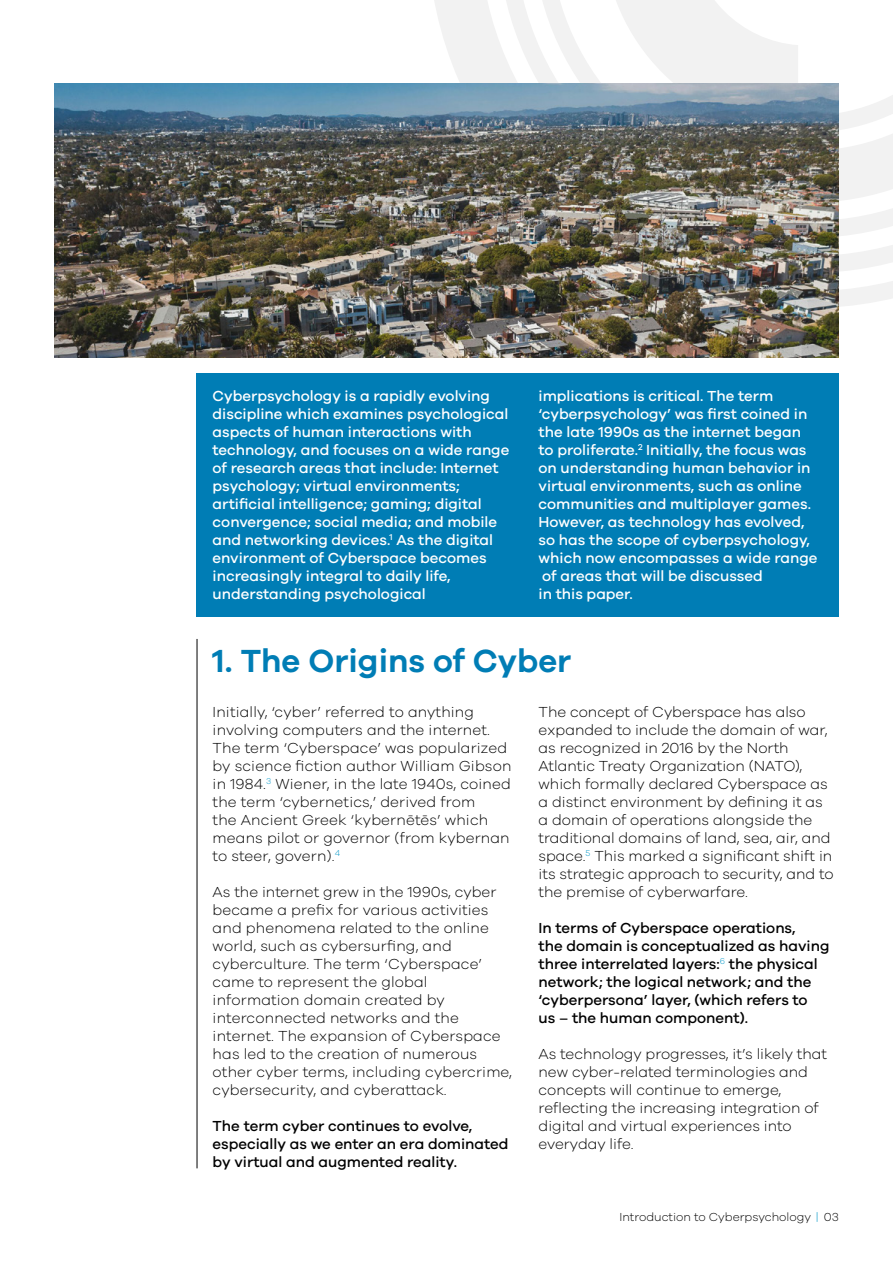
<style>
.page{position:relative;width:893px;height:1263px;background:#fff}
.page>*{position:absolute;margin:0;border:0;box-sizing:border-box;transform-origin:0 0}
.t1{font:600 33px "Galano Grotesque";color:#007db5}
.t2{font:300 15px/18px "Galano Grotesque";color:#000}
.t3{font:500 15px/18px "Galano Grotesque";color:#fff}
.t4{font:500 15px/18px "Galano Grotesque";color:#000}
.t5{font:300 12px "Galano Grotesque";color:#000}
.s1{color:#0096c7}
</style>
<div class="page">
<div style="left:197px;top:373px;width:642px;height:244px;background:#007db5"></div>
<svg style="left:839px;top:95px;width:54px;height:212px"></svg>
<svg style="left:434px;top:0;width:99px;height:83px;fill:#f2f2f2"></svg>
<svg style="left:533px;top:0;width:265px;height:83px"></svg>
<hr style="left:197px;top:639px;width:1px;height:529px;background:#000">
<img style="left:54px;top:83px;width:785px;height:274px">
<p class="t3" style="left:213px;top:386px;width:298px">Cyberpsychology is a rapidly evolving discipline which examines psychological aspects of human interactions with technology, and focuses on a wide range of research areas that include: Internet psychology; virtual environments; artificial intelligence; gaming; digital convergence; social media; and mobile and networking devices.<sup>1</sup> As the digital environment of Cyberspace becomes increasingly integral to daily life, understanding psychological</p>
<p class="t3" style="left:539px;top:386px;width:270px">implications is critical. The term ‘cyberpsychology’ was first coined in the late 1990s as the internet began to proliferate.<sup>2</sup> Initially the focus was</p>
<p class="t3" style="left:539px;top:440px;width:281px;text-indent:160px">,<br>on understanding human behavior in virtual environments, such as online communities and multiplayer games.<br>However, as technology has evolved, so has the scope of cyberpsychology, which now encompasses a wide range of areas that will be discussed<br>in this paper.</p>
<h1 class="t1" style="left:213px;top:641px;width:360px">1. The Origins of Cyber</h1>
<p class="t2" style="left:213px;top:703px;width:300px">Initially ‘, cyber’ referred to anything involving computers and the internet.<br>The term ‘Cyberspace’ was popularized by science fiction author William Gibson in 1984.<sup>3</sup> Wiener in, the late 1940 ,s coined the term ‘cybernetics ’ , derived from<br>the Ancient Greek ‘kybernētēs’ which means pilot or governor (from kybernan to steer, govern . <sup>4</sup>(</p>
<p class="t2" style="left:213px;top:883px;width:301px">As the internet grew in the 1990 ,s cyber became a prefix for various activities and phenomena related to the online world, such as cybersurfing, and cyberculture. The term ‘Cyberspace‘ came to represent the global information domain created by interconnected networks and the internet. The expansion of Cyberspace has led to the creation of numerous other cyber terms, including cybercrime, cybersecurity, and cyberattack.</p>
<p class="t4" style="left:213px;top:1117px;width:297px">The term cyber continues to evolve, especially as we enter an era dominated by virtual and augmented reality.</p>
<p class="t2" style="left:539px;top:703px;width:297px">The concept of Cyberspace has also expanded to include the domain of war, as recognized in 2016 by the North Atlantic Treaty Organization (NATO ,( which formally declared Cyberspace as a distinct environment by defining it as a domain of operations alongside the traditional domains of land, sea, air, and space.<sup>5</sup> This marked a significant shift in its strategic approach to security, and to the premise of cyberwarfare.</p>
<p class="t4" style="left:539px;top:919px;width:292px">In terms of Cyberspace operations,<br>the domain is conceptualized as having three interrelated layers:<sup>6</sup> the physical network; the logical network; and the ‘cyberpersona’ layer (, which refers to<br>us – the human component .(</p>
<p class="t2" style="left:539px;top:1045px;width:290px">As technology progresses it, s’ likely that new cyber-related terminologies and concepts will continue to emerge, reflecting the increasing integration of digital and virtual experiences into everyday life.</p>
<p class="t5" style="left:619px;top:1210px;width:221px">Introduction to Cyberpsychology <span class="s1">|</span> 03</p>
</div>
